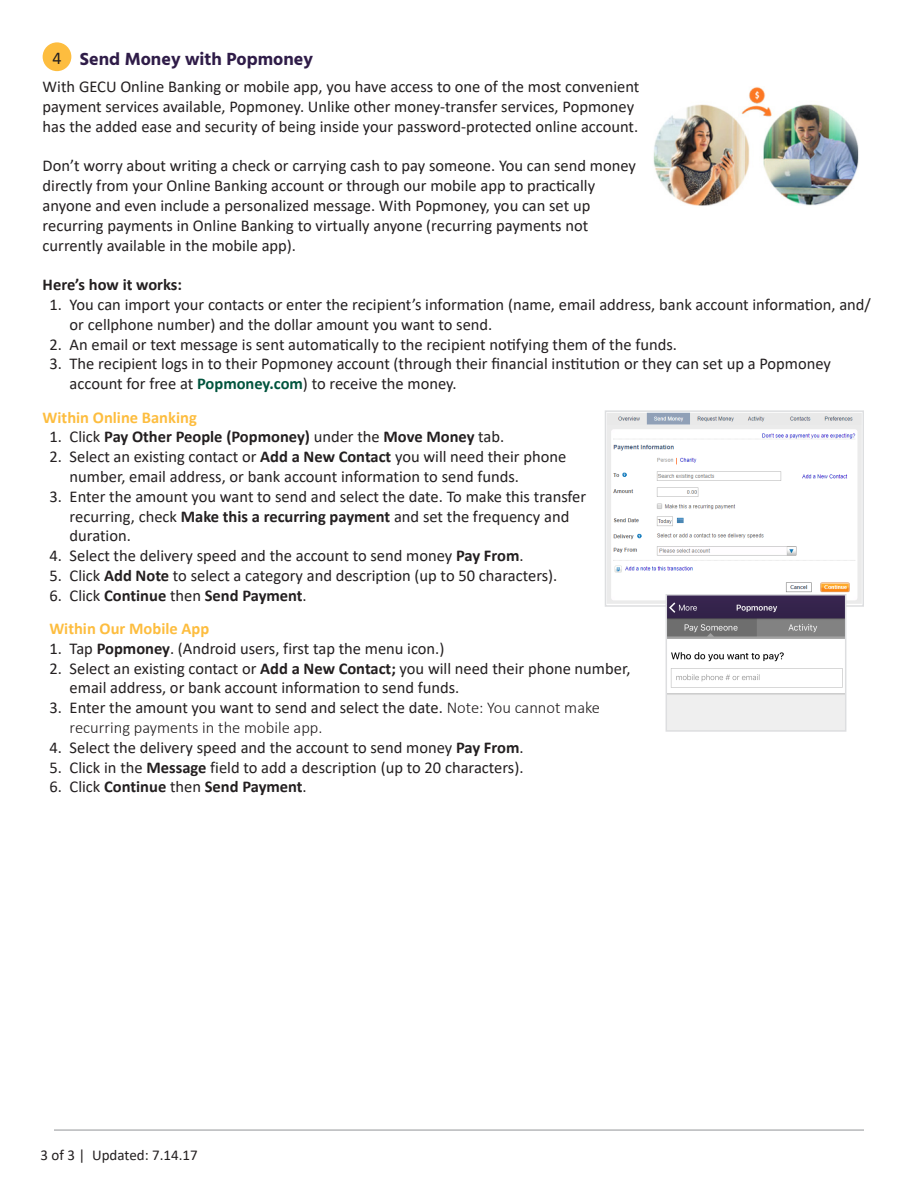
<style>
.page{position:relative;width:918px;height:1188px;background:#fff}
.page>*{position:absolute;margin:0;border:0;box-sizing:border-box;transform-origin:0 0}
.t1{font:700 18px "Hind";color:#2f1c48}
.t2{font:18px "Calibri";color:#231f20}
.t3{font:16.5px/19.8px "Calibri";color:#231f20}
.t4{font:700 16.5px "Calibri";color:#231f20}
.t5{font:300 16.5px/19.8px "Calibri";color:#231f20}
.t6{font:700 16.5px "Calibri";color:#fdbd3f}
.t7{font:15px "Calibri";color:#231f20}
.s1{font-weight:700;color:#00543d}
.s2{font-weight:400}
.s3{font-weight:700}
</style>
<div class="page">
<img style="left:653px;top:87px;width:206px;height:119px">
<img style="left:608px;top:413px;width:253px;height:191px">
<div style="left:605px;top:410px;width:259px;height:197px;border:2px solid #dddee0"></div>
<img style="left:669px;top:597px;width:174px;height:132px">
<div style="left:666px;top:594px;width:180px;height:138px;border:2px solid #dddee0"></div>
<div style="left:43px;top:42px;width:28px;height:29px;background:#fdbd3f;border-radius:50%"></div>
<hr style="left:54px;top:1130px;width:810px;height:1px;background:#939598">
<p class="t2" style="left:52px;top:45px;width:11px">4</p>
<p class="t1" style="left:80px;top:48px;width:235px">Send Money with Popmoney</p>
<p class="t3" style="left:43px;top:77px;width:598px">With GECU Online Banking or mobile app, you have access to one of the most convenient payment services available, Popmoney. Unlike other money-transfer services, Popmoney has the added ease and security of being inside your password-protected online account.</p>
<p class="t3" style="left:43px;top:156px;width:595px">Don’t worry about writing a check or carrying cash to pay someone. You can send money directly from your Online Banking account or through our mobile app to practically anyone and even include a personalized message. With Popmoney, you can set up recurring payments in Online Banking to virtually anyone (recurring payments not currently available in the mobile app).</p>
<p class="t4" style="left:43px;top:273px;width:141px">Here’s how it works:</p>
<p class="t3" style="left:70px;top:294px;width:803px;text-indent:-20px">1. You can import your contacts or enter the recipient’s information (name, email address, bank account information, and/ or cellphone number) and the dollar amount you want to send.</p>
<p class="t3" style="left:49px;top:334px;width:629px">2. An email or text message is sent automatically to the recipient notifying them of the funds.</p>
<p class="t3" style="left:70px;top:354px;width:763px;text-indent:-20px">3. The recipient logs in to their Popmoney account (through their financial institution or they can set up a Popmoney account for free at <span class="s1">Popmoney.com</span>) to receive the money.</p>
<p class="t6" style="left:43px;top:405px;width:156px">Within Online Banking</p>
<p class="t4" style="left:49px;top:425px;width:456px"><span class="s2">1. Click</span> Pay Other People (Popmoney) <span class="s2">under the</span> Move Money <span class="s2">tab.</span></p>
<p class="t3" style="left:70px;top:446px;width:498px;text-indent:-20px">2. Select an existing contact or <span class="s3">Add a New Contact</span> you will need their phone number, email address, or bank account information to send funds.</p>
<p class="t3" style="left:70px;top:486px;width:518px;text-indent:-20px">3. Enter the amount you want to send and select the date. To make this transfer recurring, check <span class="s3">Make this a recurring payment</span> and set the frequency and duration.</p>
<p class="t3" style="left:49px;top:545px;width:476px">4. Select the delivery speed and the account to send money <span class="s3">Pay From</span>.</p>
<p class="t3" style="left:49px;top:565px;width:510px">5. Click <span class="s3">Add Note</span> to select a category and description (up to 50 characters).</p>
<p class="t4" style="left:49px;top:584px;width:259px"><span class="s2">6. Click</span> Continue <span class="s2">then</span> Send Payment<span class="s2">.</span></p>
<p class="t6" style="left:49px;top:617px;width:161px">Within Our Mobile App</p>
<p class="t3" style="left:49px;top:638px;width:397px">1. Tap <span class="s3">Popmoney</span>. (Android users, first tap the menu icon.)</p>
<p class="t3" style="left:70px;top:658px;width:562px;text-indent:-20px">2. Select an existing contact or <span class="s3">Add a New Contact;</span> you will need their phone number, email address, or bank account information to send funds.</p>
<p class="t5" style="left:70px;top:698px;width:532px;text-indent:-20px"><span class="s2">3. Enter the amount you want to send and select the date.</span> Note: You cannot make recurring payments in the mobile app.</p>
<p class="t3" style="left:49px;top:737px;width:476px">4. Select the delivery speed and the account to send money <span class="s3">Pay From</span>.</p>
<p class="t3" style="left:49px;top:757px;width:476px">5. Click in the <span class="s3">Message</span> field to add a description (up to 20 characters).</p>
<p class="t4" style="left:49px;top:775px;width:259px"><span class="s2">6. Click</span> Continue <span class="s2">then</span> Send Payment<span class="s2">.</span></p>
<p class="t7" style="left:40px;top:1144px;width:159px">3 of 3 | Updated: 7.14.17</p>
</div>
